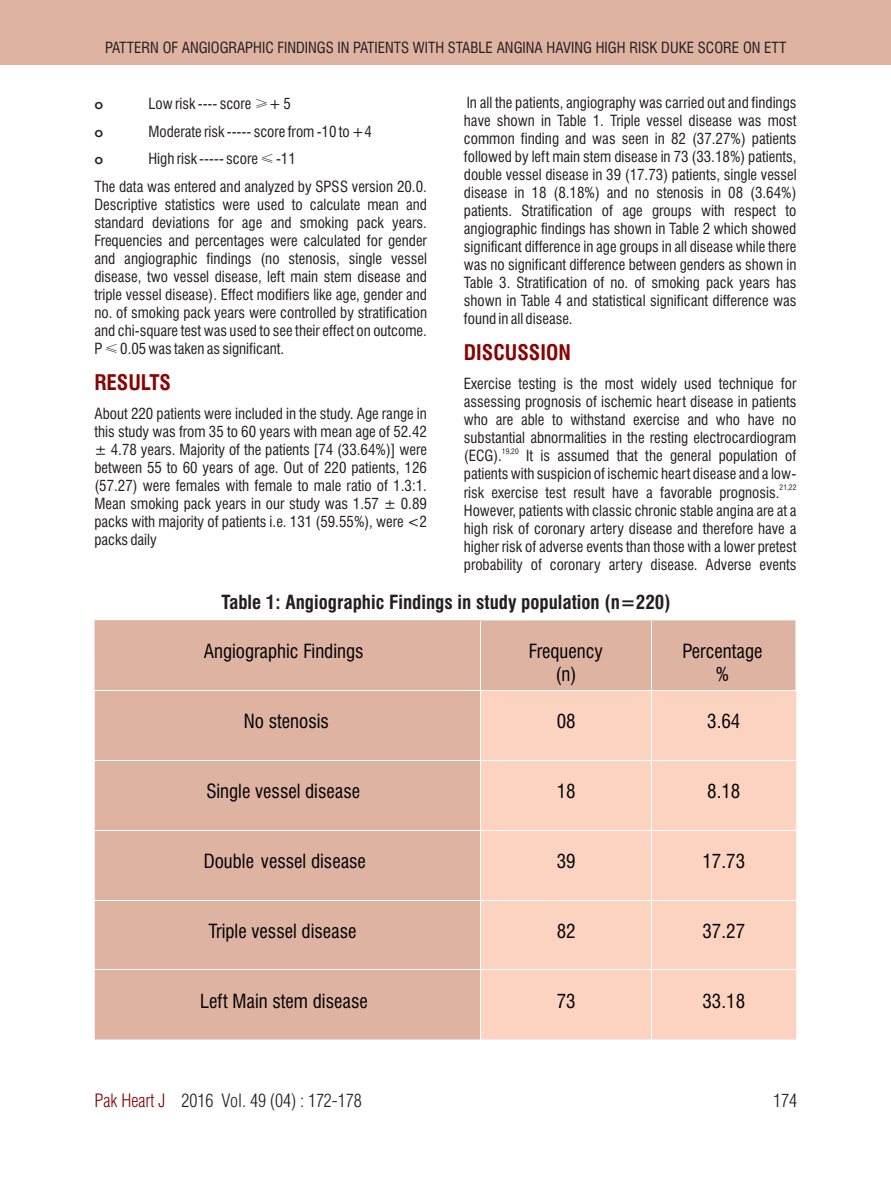
<style>
.page{position:relative;width:891px;height:1188px;background:#fff}
.page>*{position:absolute;margin:0;border:0;box-sizing:border-box;transform-origin:0 0}
.t1{font:700 condensed 21px "Swiss 721 BT";color:#8b0202}
.t2{font:condensed 19.05px/22.8px "Swiss 721 BT";color:#010202;text-align:center}
.t3{font:700 condensed 19.05px "Swiss 721 BT";color:#231f20}
.t4{font:18px "Switzerland Cond Light Plain";color:#231f20}
.t5{font:condensed 15px/18px "Swiss 721 BT";color:#231f20}
.t6{font:500 15px "Futura BT";color:#231f20}
.t7{font:condensed 7.5px "Swiss 721 BT";color:#231f20}
.s1{font-family:"Adobe Fangsong Std";font-stretch:normal}
.s2{color:#8b0202}
</style>
<div class="page">
<div style="left:0;top:0;width:891px;height:65px;background:#dfb3a2"></div>
<div style="left:481px;top:620px;width:314px;height:70px;background:#dfb3a2"></div>
<div style="left:95px;top:620px;width:386px;height:420px;background:#dfb3a2"></div>
<div style="left:481px;top:691px;width:315px;height:349px;background:#fcd2c0"></div>
<hr style="left:480px;top:621px;width:1px;height:69px;background:#fff">
<hr style="left:652px;top:621px;width:1px;height:69px;background:#fff">
<hr style="left:95px;top:690px;width:385px;height:1px;background:#fff">
<hr style="left:480px;top:691px;width:1px;height:69px;background:#fff">
<hr style="left:652px;top:691px;width:1px;height:69px;background:#fff">
<hr style="left:95px;top:760px;width:385px;height:1px;background:#fff">
<hr style="left:481px;top:760px;width:171px;height:1px;background:#fff">
<hr style="left:652px;top:760px;width:143px;height:1px;background:#fff">
<hr style="left:480px;top:761px;width:1px;height:69px;background:#fff">
<hr style="left:652px;top:761px;width:1px;height:69px;background:#fff">
<hr style="left:95px;top:830px;width:385px;height:1px;background:#fff">
<hr style="left:481px;top:830px;width:171px;height:1px;background:#fff">
<hr style="left:652px;top:830px;width:143px;height:1px;background:#fff">
<hr style="left:480px;top:831px;width:1px;height:69px;background:#fff">
<hr style="left:652px;top:831px;width:1px;height:69px;background:#fff">
<hr style="left:95px;top:900px;width:385px;height:1px;background:#fff">
<hr style="left:481px;top:900px;width:171px;height:1px;background:#fff">
<hr style="left:652px;top:900px;width:143px;height:1px;background:#fff">
<hr style="left:480px;top:901px;width:1px;height:69px;background:#fff">
<hr style="left:652px;top:901px;width:1px;height:69px;background:#fff">
<hr style="left:95px;top:970px;width:385px;height:1px;background:#fff">
<hr style="left:481px;top:970px;width:171px;height:1px;background:#fff">
<hr style="left:652px;top:970px;width:143px;height:1px;background:#fff">
<hr style="left:480px;top:970px;width:1px;height:70px;background:#fff">
<hr style="left:652px;top:970px;width:1px;height:70px;background:#fff">
<p class="t5" style="left:105px;top:40px;width:683px">PATTERN OF ANGIOGRAPHIC FINDINGS IN PATIENTS WITH STABLE ANGINA HAVING HIGH RISK DUKE SCORE ON ETT</p>
<p class="t6" style="left:95px;top:97px;width:10px">o</p>
<p class="t5" style="left:148px;top:96px;width:144px">Low risk ---- score <span class="s1">≥</span>+ 5</p>
<p class="t5" style="left:464px;top:96px;width:334px">In all the patients, angiography was carried out and findings have shown in Table 1. Triple vessel disease was most</p>
<p class="t6" style="left:94px;top:125px;width:10px">o</p>
<p class="t5" style="left:148px;top:124px;width:225px">Moderate risk ----- score from -10 to +4</p>
<p class="t5" style="left:464px;top:132px;width:334px">common finding and was seen in 82 (37.27%) patients</p>
<p class="t6" style="left:94px;top:153px;width:10px">o</p>
<p class="t5" style="left:148px;top:151px;width:149px">High risk ----- score <span class="s1">≤</span>-11</p>
<p class="t5" style="left:464px;top:149px;width:334px">followed by left main stem disease in 73 (33.18%) patients, double vessel disease in 39 (17.73) patients, single vessel</p>
<p class="t5" style="left:94px;top:179px;width:334px">The data was entered and analyzed by SPSS version 20.0.</p>
<p class="t5" style="left:464px;top:185px;width:334px">disease in 18 (8.18%) and no stenosis in 08 (3.64%)</p>
<p class="t5" style="left:94px;top:197px;width:334px">Descriptive statistics were used to calculate mean and</p>
<p class="t5" style="left:464px;top:203px;width:334px">patients. Stratification of age groups with respect to</p>
<p class="t5" style="left:94px;top:215px;width:334px">standard deviations for age and smoking pack years.</p>
<p class="t5" style="left:464px;top:221px;width:334px">angiographic findings has shown in Table 2 which showed</p>
<p class="t5" style="left:94px;top:233px;width:334px">Frequencies and percentages were calculated for gender</p>
<p class="t5" style="left:464px;top:239px;width:334px">significant difference in age groups in all disease while there</p>
<p class="t5" style="left:94px;top:251px;width:334px">and angiographic findings (no stenosis, single vessel</p>
<p class="t5" style="left:464px;top:257px;width:334px">was no significant difference between genders as shown in</p>
<p class="t5" style="left:94px;top:269px;width:334px">disease, two vessel disease, left main stem disease and</p>
<p class="t5" style="left:464px;top:275px;width:334px">Table 3. Stratification of no. of smoking pack years has</p>
<p class="t5" style="left:94px;top:287px;width:334px">triple vessel disease). Effect modifiers like age, gender and</p>
<p class="t5" style="left:464px;top:293px;width:334px">shown in Table 4 and statistical significant difference was</p>
<p class="t5" style="left:94px;top:305px;width:334px">no. of smoking pack years were controlled by stratification</p>
<p class="t5" style="left:464px;top:311px;width:110px">found in all disease.</p>
<p class="t5" style="left:94px;top:322px;width:334px">and chi-square test was used to see their effect on outcome.<br>P <span class="s1">≤</span>0.05 was taken as significant.</p>
<p class="t5" style="left:464px;top:376px;width:334px">Exercise testing is the most widely used technique for assessing prognosis of ischemic heart disease in patients</p>
<p class="t5" style="left:94px;top:406px;width:334px">About 220 patients were included in the study. Age range in</p>
<p class="t5" style="left:464px;top:412px;width:334px">who are able to withstand exercise and who have no</p>
<p class="t5" style="left:94px;top:424px;width:334px">this study was from 35 to 60 years with mean age of 52.42</p>
<p class="t5" style="left:464px;top:430px;width:334px">substantial abnormalities in the resting electrocardiogram</p>
<p class="t5" style="left:94px;top:442px;width:334px">± 4.78 years. Majority of the patients [74 (33.64%)] were</p>
<p class="t7" style="left:502px;top:448px;width:18px">19,20</p>
<h1 class="t1" style="left:464px;top:344px;width:109px">DISCUSSION</h1>
<h1 class="t1" style="left:94px;top:374px;width:78px">RESULTS</h1>
<p class="t5" style="left:464px;top:448px;width:40px">(ECG).</p>
<p class="t5" style="left:526px;top:448px;width:272px">It is assumed that the general population of</p>
<p class="t5" style="left:94px;top:460px;width:334px">between 55 to 60 years of age. Out of 220 patients, 126</p>
<p class="t5" style="left:464px;top:466px;width:334px">patients with suspicion of ischemic heart disease and a low-</p>
<p class="t5" style="left:94px;top:478px;width:334px">(57.27) were females with female to male ratio of 1.3:1.</p>
<p class="t7" style="left:780px;top:484px;width:18px">21,22</p>
<p class="t5" style="left:464px;top:485px;width:317px">risk exercise test result have a favorable prognosis.</p>
<p class="t5" style="left:94px;top:496px;width:334px">Mean smoking pack years in our study was 1.57 ± 0.89</p>
<p class="t5" style="left:464px;top:503px;width:334px">However, patients with classic chronic stable angina are at a</p>
<p class="t5" style="left:94px;top:514px;width:334px">packs with majority of patients i.e. 131 (59.55%), were &lt;2</p>
<p class="t5" style="left:464px;top:521px;width:334px">high risk of coronary artery disease and therefore have a</p>
<p class="t5" style="left:94px;top:532px;width:64px">packs daily</p>
<p class="t5" style="left:464px;top:539px;width:334px">higher risk of adverse events than those with a lower pretest probability of coronary artery disease. Adverse events</p>
<p class="t3" style="left:222px;top:594px;width:450px">Table 1: Angiographic Findings in study population (n=220)</p>
<p class="t2" style="left:204px;top:642px;width:161px">Angiographic Findings</p>
<p class="t2" style="left:529px;top:642px;width:76px">Frequency (n)</p>
<p class="t2" style="left:682px;top:642px;width:81px">Percentage %</p>
<p class="t2" style="left:244px;top:712px;width:87px">No stenosis</p>
<p class="t2" style="left:557px;top:712px;width:20px">08</p>
<p class="t2" style="left:707px;top:712px;width:35px">3.64</p>
<p class="t2" style="left:206px;top:782px;width:155px">Single vessel disease</p>
<p class="t2" style="left:557px;top:782px;width:20px">18</p>
<p class="t2" style="left:707px;top:782px;width:35px">8.18</p>
<p class="t2" style="left:204px;top:852px;width:164px">Double vessel disease</p>
<p class="t2" style="left:557px;top:852px;width:20px">39</p>
<p class="t2" style="left:703px;top:852px;width:44px">17.73</p>
<p class="t2" style="left:208px;top:921px;width:150px">Triple vessel disease</p>
<p class="t2" style="left:557px;top:921px;width:20px">82</p>
<p class="t2" style="left:703px;top:921px;width:44px">37.27</p>
<p class="t2" style="left:200px;top:991px;width:169px">Left Main stem disease</p>
<p class="t2" style="left:557px;top:991px;width:20px">73</p>
<p class="t2" style="left:703px;top:991px;width:44px">33.18</p>
<p class="t4" style="left:94px;top:1094px;width:269px"><span class="s2">Pak Heart J</span> 2016 Vol. 49 (04) : 172-178</p>
<p class="t4" style="left:773px;top:1094px;width:25px">174</p>
</div>
